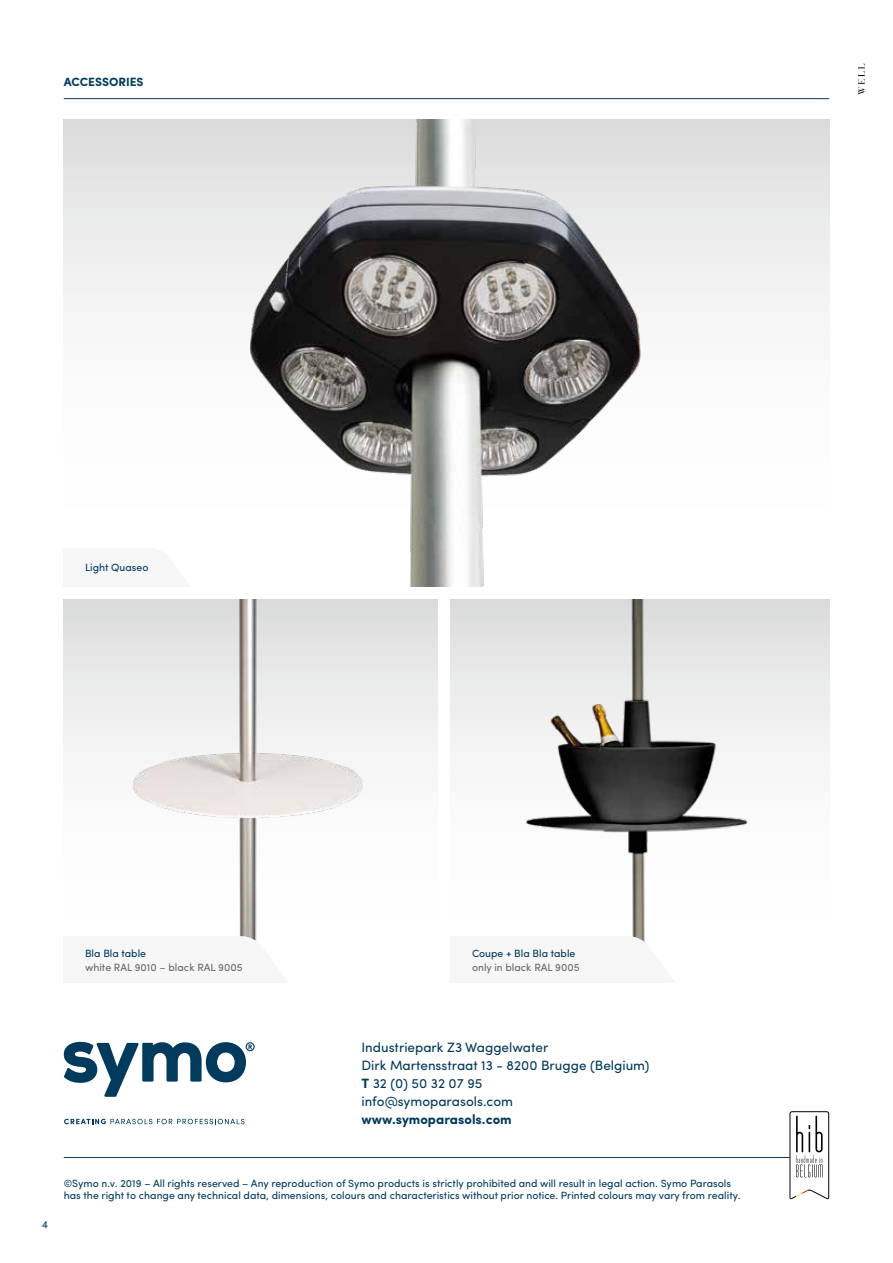
<style>
.page{position:relative;width:893px;height:1263px;background:#fff}
.page>*{position:absolute;margin:0;border:0;box-sizing:border-box;transform-origin:0 0}
.t1{font:13.5px/18px "Sofia Pro";color:#003a5d}
.t2{font:700 13.5px "Sofia Pro";color:#003a5d}
.t3{font:700 12px "Sofia Pro";color:#003a5d}
.t4{font:10.5px/12px "Sofia Pro";color:#003a5d}
.t5{font:10.5px "Sofia Pro";color:#676767}
.s1{font-weight:700}
</style>
<div class="page">
<svg style="left:64px;top:1042px;width:191px;height:55px"></svg>
<svg style="left:64px;top:1119px;width:181px;height:5px"></svg>
<svg style="left:858px;top:63px;width:7px;height:32px"></svg>
<hr style="left:64px;top:1157px;width:765px;height:1px;background:#003a5d">
<svg style="left:789px;top:1111px;width:40px;height:88px"></svg>
<div style="left:64px;top:119px;width:765px;height:468px;background:linear-gradient(to bottom,#e2e2e3,#fff)"></div>
<img style="left:208px;top:119px;width:477px;height:468px">
<img style="left:451px;top:600px;width:378px;height:336px">
<img style="left:64px;top:600px;width:374px;height:336px">
<svg style="left:64px;top:548px;width:159px;height:39px"></svg>
<hr style="left:64px;top:98px;width:765px;height:1px;background:#003a5d">
<p class="t3" style="left:64px;top:72px;width:81px">ACCESSORIES</p>
<p class="t4" style="left:85px;top:561px;width:65px">Light Quaseo</p>
<p class="t4" style="left:85px;top:947px;width:63px">Bla Bla table</p>
<p class="t5" style="left:85px;top:959px;width:159px">white RAL 9010 – black RAL 9005</p>
<p class="t4" style="left:472px;top:947px;width:105px">Coupe + Bla Bla table</p>
<p class="t5" style="left:472px;top:959px;width:109px">only in black RAL 9005</p>
<p class="t1" style="left:361px;top:1037px;width:290px">Industriepark Z3 Waggelwater<br>Dirk Martensstraat 13 - 8200 Brugge (Belgium)<br><span class="s1">T</span> 32 (0) 50 32 07 95<br>info@symoparasols.com</p>
<p class="t2" style="left:361px;top:1109px;width:152px">www.symoparasols.com</p>
<p class="t4" style="left:42px;top:1218px;width:8px">4</p>
<p class="t4" style="left:64px;top:1177px;width:678px">©Symo n.v. 2019 – All rights reserved – Any reproduction of Symo products is strictly prohibited and will result in legal action. Symo Parasols has the right to change any technical data, dimensions, colours and characteristics without prior notice. Printed colours may vary from reality.</p>
</div>
